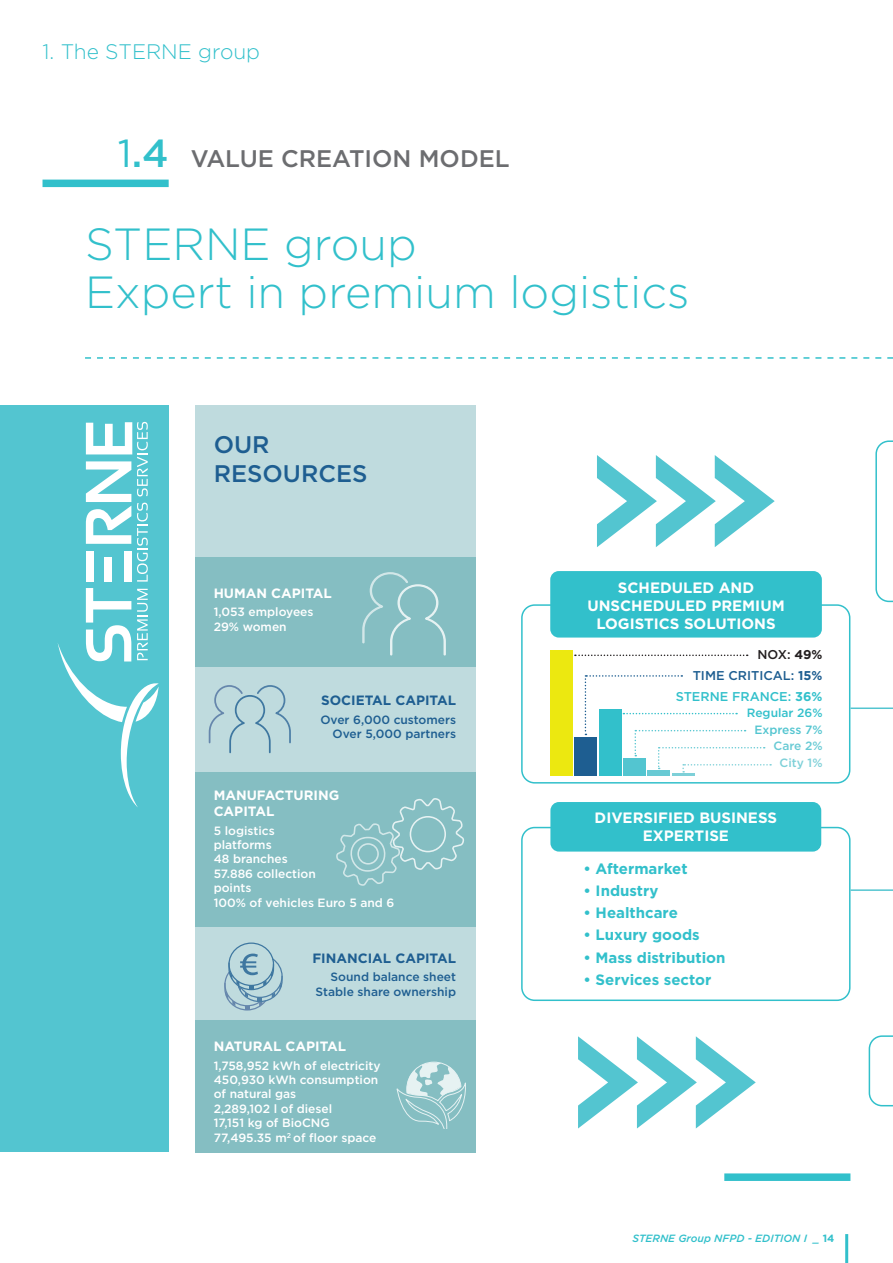
<style>
.page{position:relative;width:893px;height:1263px;background:#fff}
.page>*{position:absolute;margin:0;border:0;box-sizing:border-box;transform-origin:0 0}
.t1{font:300 45px "Gotham";color:#32c0cb}
.t2{font:500 39px "Gotham";color:#32c0cb}
.t3{font:500 24px "Gotham";color:#6c6d70}
.t4{font:500 24px "Gotham";color:#1e5e91}
.t5{font:300 21px "Gotham";color:#32c0cb}
.t6{font:700 15px "Gotham";color:#32c0cb}
.t7{font:700 15px/18px "Gotham";color:#fff;text-align:center}
.t8{font:700 13.5px "Gotham";color:#fff}
.t9{font:700 13.5px "Gotham";color:#1e5e91}
.t10{font:500 12.75px "Gotham";color:#1e5e91}
.t11{font:500 12.75px "Gotham";color:#32c0cb}
.t12{font:500 12.75px "Gotham";color:#231f20}
.t13{font:500 12px/14.4px "Gotham";color:#fff}
.t14{font:500 12px/14.4px "Gotham";color:#1e5e91;text-align:right}
.t15{font:500 12px "Gotham";color:#32c0cb}
.t16{font:500 12px "Gotham";color:#53c5d0}
.t17{font:500 12px "Gotham";color:#68cad4}
.t18{font:500 12px "Gotham";color:#7ed0d8}
.t19{font:italic 500 10.5px "Gotham";color:#32c0cb}
.s1{font-weight:400}
.s2{font-weight:700}
.s3{font-weight:700;font-style:normal}
</style>
<div class="page">
<hr style="left:845px;top:1234px;width:3px;height:29px;background:#32c0cb">
<div style="left:43px;top:180px;width:126px;height:7px;background:#32c0cb"></div>
<svg style="left:85px;top:357px;width:808px;height:2px"></svg>
<div style="left:0;top:405px;width:169px;height:747px;background:#53c5d0"></div>
<div style="left:196px;top:557px;width:280px;height:111px;background:#85bec2"></div>
<div style="left:196px;top:772px;width:280px;height:155px;background:#85bec2"></div>
<div style="left:196px;top:668px;width:280px;height:104px;background:#bfdbde"></div>
<div style="left:196px;top:927px;width:280px;height:93px;background:#bfdbde"></div>
<div style="left:196px;top:1020px;width:280px;height:132px;background:#85bec2"></div>
<div style="left:196px;top:405px;width:280px;height:152px;background:#bfdbde"></div>
<svg style="left:86px;top:422px;width:62px;height:160px"></svg>
<svg style="left:58px;top:588px;width:101px;height:219px"></svg>
<svg style="left:578px;top:1036px;width:178px;height:92px"></svg>
<svg style="left:597px;top:455px;width:178px;height:92px"></svg>
<div style="left:521px;top:827px;width:329px;height:174px;border:2px solid #32c0cb;border-radius:13px"></div>
<div style="left:550px;top:802px;width:271px;height:49px;background:#32c0cb;border-radius:9px"></div>
<svg style="left:869px;top:1035px;width:24px;height:71px"></svg>
<hr style="left:850px;top:707px;width:43px;height:2px;background:#53c5d0">
<hr style="left:850px;top:889px;width:43px;height:2px;background:#53c5d0">
<svg style="left:224px;top:953px;width:59px;height:58px"></svg>
<svg style="left:208px;top:685px;width:83px;height:69px"></svg>
<svg style="left:875px;top:440px;width:18px;height:162px"></svg>
<svg style="left:396px;top:1061px;width:70px;height:67px"></svg>
<svg style="left:336px;top:798px;width:128px;height:88px"></svg>
<svg style="left:362px;top:572px;width:84px;height:84px"></svg>
<div style="left:724px;top:1173px;width:126px;height:8px;background:#32c0cb"></div>
<div style="left:521px;top:604px;width:329px;height:179px;border:2px solid #32c0cb;border-radius:13px"></div>
<div style="left:550px;top:571px;width:272px;height:66px;background:#32c0cb;border-radius:9px"></div>
<div style="left:599px;top:709px;width:22px;height:67px;background:#32c0cb"></div>
<div style="left:575px;top:737px;width:22px;height:39px;background:#1e5e91"></div>
<div style="left:550px;top:650px;width:23px;height:126px;background:#ece810"></div>
<div style="left:623px;top:758px;width:23px;height:18px;background:#53c5d0"></div>
<div style="left:647px;top:770px;width:23px;height:6px;background:#68cad4"></div>
<hr style="left:672px;top:773px;width:22px;height:3px;background:#7ed0d8">
<svg style="left:575px;top:654px;width:173px;height:2px"></svg>
<svg style="left:585px;top:675px;width:186px;height:97px"></svg>
<p class="t5" style="left:43px;top:39px;width:219px">1. The STERNE group</p>
<p class="t2" style="left:118px;top:128px;width:53px"><span class="s1">1</span>.4</p>
<p class="t3" style="left:191px;top:143px;width:320px">VALUE CREATION MODEL</p>
<p class="t1" style="left:85px;top:215px;width:333px">STERNE group</p>
<p class="t1" style="left:85px;top:263px;width:606px">Expert in premium logistics</p>
<p class="t4" style="left:214px;top:429px;width:57px">OUR</p>
<p class="t4" style="left:214px;top:458px;width:155px">RESOURCES</p>
<p class="t8" style="left:214px;top:584px;width:120px">HUMAN CAPITAL</p>
<p class="t13" style="left:214px;top:605px;width:101px">1,053 employees</p>
<p class="t13" style="left:214px;top:619px;width:75px">29% women</p>
<p class="t9" style="left:321px;top:692px;width:136px">SOCIETAL CAPITAL</p>
<p class="t14" style="left:320px;top:712px;width:137px">Over 6,000 customers</p>
<p class="t14" style="left:333px;top:727px;width:125px">Over 5,000 partners</p>
<p class="t8" style="left:214px;top:786px;width:127px">MANUFACTURING</p>
<p class="t8" style="left:214px;top:802px;width:62px">CAPITAL</p>
<p class="t13" style="left:214px;top:823px;width:182px">5 logistics<br>platforms<br>48 branches<br>57.886 collection<br>points<br>100% of vehicles Euro 5 and 6</p>
<p class="t9" style="left:312px;top:949px;width:145px">FINANCIAL CAPITAL</p>
<p class="t14" style="left:316px;top:970px;width:142px">Sound balance sheet<br>Stable share ownership</p>
<p class="t8" style="left:214px;top:1037px;width:134px">NATURAL CAPITAL</p>
<p class="t13" style="left:214px;top:1058px;width:168px">1,758,952 kWh of electricity</p>
<p class="t13" style="left:214px;top:1072px;width:166px">450,930 kWh consumption of natural gas<br>2,289,102 l of diesel</p>
<p class="t13" style="left:214px;top:1115px;width:118px">17,151 kg of BioCNG</p>
<p class="t13" style="left:214px;top:1130px;width:164px">77,495.35 m<sup>2</sup> of floor space</p>
<p class="t7" style="left:587px;top:578px;width:199px">SCHEDULED AND<br>UNSCHEDULED PREMIUM</p>
<p class="t7" style="left:596px;top:614px;width:181px">LOGISTICS SOLUTIONS</p>
<p class="t12" style="left:757px;top:646px;width:67px">NOX: <span class="s2">49%</span></p>
<p class="t10" style="left:693px;top:667px;width:131px">TIME CRITICAL: <span class="s2">15%</span></p>
<p class="t11" style="left:676px;top:688px;width:148px">STERNE FRANCE: <span class="s2">36%</span></p>
<p class="t15" style="left:747px;top:705px;width:77px">Regular 26%</p>
<p class="t16" style="left:754px;top:722px;width:70px">Express 7%</p>
<p class="t17" style="left:773px;top:738px;width:51px">Care 2%</p>
<p class="t18" style="left:780px;top:755px;width:44px">City 1%</p>
<p class="t7" style="left:595px;top:809px;width:184px">DIVERSIFIED BUSINESS</p>
<p class="t7" style="left:643px;top:827px;width:88px">EXPERTISE</p>
<p class="t6" style="left:584px;top:858px;width:106px">• Aftermarket</p>
<p class="t6" style="left:584px;top:880px;width:76px">• Industry</p>
<p class="t6" style="left:584px;top:903px;width:96px">• Healthcare</p>
<p class="t6" style="left:584px;top:925px;width:118px">• Luxury goods</p>
<p class="t6" style="left:584px;top:947px;width:143px">• Mass distribution</p>
<p class="t6" style="left:584px;top:969px;width:129px">• Services sector</p>
<p class="t19" style="left:633px;top:1232px;width:203px">STERNE Group NFPD - EDITION I _ <span class="s3">14</span></p>
</div>
